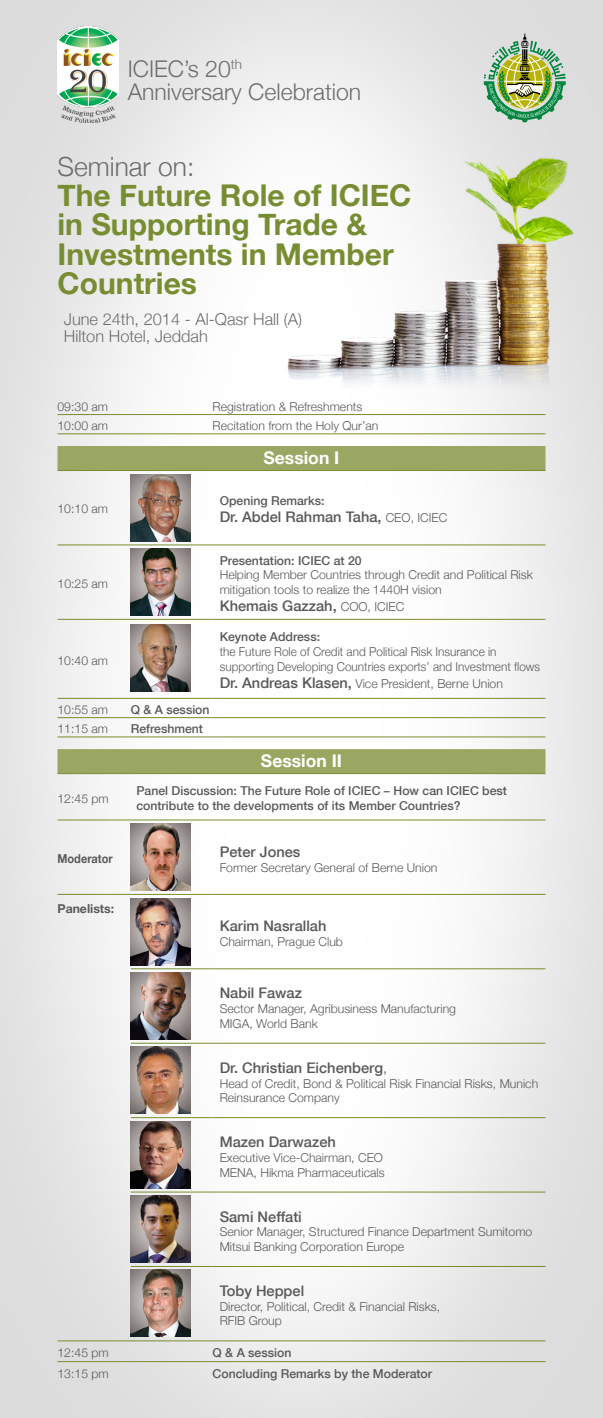
<style>
.page{position:relative;width:603px;height:1418px;background:#fff}
.page>*{position:absolute;margin:0;border:0;box-sizing:border-box;transform-origin:0 0}
.t1{font:700 30px/29.5px "Helvetica Neue";color:#778d31}
.t2{font:300 26.4px "Helvetica Neue";color:#6d6e71}
.t3{font:300 23px/22.8px "Helvetica Neue";color:#6d6e71}
.t4{font:700 17.5px "Helvetica Neue";color:#fff}
.t5{font:300 16.4px/17.5px "Helvetica Neue";color:#6d6e71}
.t6{font:500 14.6px "Helvetica Neue";color:#58595b}
.t7{font:300 12.25px/14.7px "Helvetica Neue";color:#58595b}
.t8{font:500 12.25px/14.7px "Helvetica Neue";color:#58595b}
.t9{font:300 12.25px/14.7px "Helvetica Neue";color:#58595b;scale:.96 1}
.t10{font:700 12.25px "Helvetica Neue";color:#58595b}
.t11{font:700 12.25px "Helvetica Neue";color:#58595b;scale:.9 1}
.s1{font-weight:300;font-size:12.25px}
.s2{font-weight:500;font-size:14.6px}
.s3{font-weight:300}
</style>
<div class="page">
<img style="left:0;top:0;width:602px;height:1417px">
<svg style="left:57px;top:446px;width:488px;height:327px"></svg>
<hr style="left:57px;top:414px;width:74px;height:1px;background:#778d31">
<hr style="left:131px;top:414px;width:81px;height:1px;background:#778d31">
<hr style="left:212px;top:414px;width:333px;height:1px;background:#778d31">
<hr style="left:57px;top:470px;width:74px;height:1px;background:#778d31">
<hr style="left:131px;top:470px;width:81px;height:1px;background:#778d31">
<hr style="left:212px;top:470px;width:333px;height:1px;background:#778d31">
<hr style="left:57px;top:619px;width:74px;height:1px;background:#778d31">
<hr style="left:131px;top:619px;width:81px;height:1px;background:#778d31">
<hr style="left:212px;top:619px;width:333px;height:1px;background:#778d31">
<hr style="left:57px;top:717px;width:74px;height:1px;background:#778d31">
<hr style="left:131px;top:717px;width:81px;height:1px;background:#778d31">
<hr style="left:212px;top:717px;width:333px;height:1px;background:#778d31">
<hr style="left:57px;top:773px;width:74px;height:1px;background:#778d31">
<hr style="left:131px;top:773px;width:81px;height:1px;background:#778d31">
<hr style="left:212px;top:773px;width:333px;height:1px;background:#778d31">
<hr style="left:57px;top:894px;width:74px;height:1px;background:#778d31">
<hr style="left:131px;top:894px;width:81px;height:1px;background:#778d31">
<hr style="left:212px;top:894px;width:333px;height:1px;background:#778d31">
<hr style="left:131px;top:968px;width:81px;height:1px;background:#778d31">
<hr style="left:212px;top:968px;width:333px;height:1px;background:#778d31">
<hr style="left:131px;top:1042px;width:81px;height:1px;background:#778d31">
<hr style="left:212px;top:1042px;width:333px;height:1px;background:#778d31">
<hr style="left:131px;top:1117px;width:81px;height:1px;background:#778d31">
<hr style="left:212px;top:1117px;width:333px;height:1px;background:#778d31">
<hr style="left:131px;top:1191px;width:81px;height:1px;background:#778d31">
<hr style="left:212px;top:1191px;width:333px;height:1px;background:#778d31">
<hr style="left:131px;top:1266px;width:81px;height:1px;background:#778d31">
<hr style="left:212px;top:1266px;width:333px;height:1px;background:#778d31">
<hr style="left:57px;top:1361px;width:74px;height:1px;background:#778d31">
<hr style="left:131px;top:1361px;width:81px;height:1px;background:#778d31">
<hr style="left:212px;top:1361px;width:333px;height:1px;background:#778d31">
<hr style="left:57px;top:433px;width:74px;height:1px;background:#778d31">
<hr style="left:131px;top:433px;width:81px;height:1px;background:#778d31">
<hr style="left:212px;top:433px;width:333px;height:1px;background:#778d31">
<hr style="left:57px;top:544px;width:74px;height:1px;background:#778d31">
<hr style="left:131px;top:544px;width:81px;height:1px;background:#778d31">
<hr style="left:212px;top:544px;width:333px;height:1px;background:#778d31">
<hr style="left:57px;top:698px;width:74px;height:1px;background:#778d31">
<hr style="left:131px;top:698px;width:81px;height:1px;background:#778d31">
<hr style="left:212px;top:698px;width:333px;height:1px;background:#778d31">
<hr style="left:57px;top:736px;width:74px;height:1px;background:#778d31">
<hr style="left:131px;top:736px;width:81px;height:1px;background:#778d31">
<hr style="left:212px;top:736px;width:333px;height:1px;background:#778d31">
<hr style="left:57px;top:819px;width:74px;height:1px;background:#778d31">
<hr style="left:131px;top:819px;width:81px;height:1px;background:#778d31">
<hr style="left:212px;top:819px;width:333px;height:1px;background:#778d31">
<hr style="left:57px;top:1340px;width:74px;height:1px;background:#778d31">
<hr style="left:131px;top:1340px;width:81px;height:1px;background:#778d31">
<hr style="left:212px;top:1340px;width:333px;height:1px;background:#778d31">
<img style="left:130px;top:1121px;width:60px;height:67px">
<img style="left:57px;top:26px;width:62px;height:96px">
<img style="left:130px;top:1269px;width:60px;height:67px">
<img style="left:130px;top:1195px;width:60px;height:67px">
<img style="left:130px;top:1046px;width:60px;height:67px">
<img style="left:130px;top:972px;width:60px;height:67px">
<img style="left:130px;top:898px;width:60px;height:67px">
<img style="left:130px;top:823px;width:60px;height:67px">
<img style="left:130px;top:624px;width:60px;height:67px">
<img style="left:130px;top:548px;width:60px;height:67px">
<img style="left:130px;top:474px;width:60px;height:67px">
<svg style="left:483px;top:33px;width:82px;height:89px;background:#a1bd90"></svg>
<h3 class="t3" style="left:128px;top:57px;width:235px">ICIEC’s 20<sup>th<br></sup>Anniversary Celebration</h3>
<h2 class="t2" style="left:57px;top:151px;width:138px">Seminar on:</h2>
<h1 class="t1" style="left:57px;top:179px;width:355px">The Future Role of ICIEC in Supporting Trade &amp;<br>Investments in Member<br>Countries</h1>
<h3 class="t5" style="left:64px;top:310px;width:239px">June 24th, 2014 - Al-Qasr Hall (A)<br>Hilton Hotel, Jeddah</h3>
<p class="t7" style="left:57px;top:399px;width:52px">09:30 am</p>
<p class="t7" style="left:212px;top:399px;width:151px">Registration &amp; Refreshments</p>
<p class="t7" style="left:57px;top:418px;width:52px">10:00 am</p>
<p class="t7" style="left:212px;top:418px;width:167px">Recitation from the Holy Qur’an</p>
<h3 class="t4" style="left:263px;top:447px;width:77px">Session I</h3>
<p class="t7" style="left:57px;top:501px;width:52px">10:10 am</p>
<p class="t8" style="left:219px;top:493px;width:106px">Opening Remarks:</p>
<p class="t6" style="left:219px;top:508px;width:229px">Dr. Abdel Rahman Taha, <span class="s1">CEO, ICIEC</span></p>
<p class="t7" style="left:57px;top:576px;width:52px">10:25 am</p>
<p class="t7" style="left:57px;top:652px;width:52px">10:40 am</p>
<p class="t7" style="left:57px;top:702px;width:52px">10:55 am</p>
<p class="t8" style="left:131px;top:702px;width:80px">Q &amp; A session</p>
<p class="t7" style="left:57px;top:721px;width:52px">11:15 am</p>
<p class="t8" style="left:131px;top:721px;width:74px">Refreshment</p>
<p class="t8" style="left:219px;top:552px;width:143px">Presentation: ICIEC at 20</p>
<p class="t7" style="left:219px;top:567px;width:314px">Helping Member Countries through Credit and Political Risk mitigation tools to realize the 1440H vision</p>
<p class="t6" style="left:219px;top:597px;width:186px">Khemais Gazzah, <span class="s1">COO, ICIEC</span></p>
<p class="t8" style="left:219px;top:629px;width:102px">Keynote Address:</p>
<p class="t9" style="left:219px;top:644px;width:335px">the Future Role of Credit and Political Risk Insurance in supporting Developing Countries exports’ and Investment flows</p>
<p class="t7" style="left:219px;top:676px;width:285px"><span class="s2">Dr. Andreas Klasen,</span> Vice President, Berne Union</p>
<h3 class="t4" style="left:261px;top:750px;width:82px">Session II</h3>
<p class="t7" style="left:57px;top:790px;width:53px">12:45 pm</p>
<p class="t8" style="left:136px;top:783px;width:372px">Panel Discussion: The Future Role of ICIEC – How can ICIEC best contribute to the developments of its Member Countries?</p>
<p class="t11" style="left:57px;top:851px;width:63px">Moderator</p>
<p class="t10" style="left:57px;top:901px;width:58px">Panelists:</p>
<p class="t6" style="left:219px;top:843px;width:82px">Peter Jones</p>
<p class="t7" style="left:219px;top:859px;width:219px">Former Secretary General of Berne Union</p>
<p class="t6" style="left:219px;top:917px;width:108px">Karim Nasrallah</p>
<p class="t7" style="left:219px;top:934px;width:125px">Chairman, Prague Club</p>
<p class="t6" style="left:219px;top:984px;width:84px">Nabil Fawaz</p>
<p class="t7" style="left:219px;top:1001px;width:238px">Sector Manager, Agribusiness Manufacturing<br>MIGA, World Bank</p>
<p class="t6" style="left:219px;top:1058px;width:169px">Dr. Christian Eichenberg<span class="s3">,</span></p>
<p class="t7" style="left:219px;top:1075px;width:320px">Head of Credit, Bond &amp; Political Risk Financial Risks, Munich<br>Reinsurance Company</p>
<p class="t6" style="left:219px;top:1133px;width:118px">Mazen Darwazeh</p>
<p class="t7" style="left:219px;top:1149px;width:166px">Executive Vice-Chairman, CEO<br>MENA, Hikma Pharmaceuticals</p>
<p class="t6" style="left:219px;top:1207px;width:83px">Sami Neffati</p>
<p class="t7" style="left:219px;top:1224px;width:314px">Senior Manager, Structured Finance Department Sumitomo<br>Mitsui Banking Corporation Europe</p>
<p class="t6" style="left:219px;top:1281px;width:86px">Toby Heppel</p>
<p class="t7" style="left:219px;top:1298px;width:222px">Director, Political, Credit &amp; Financial Risks,<br>RFIB Group</p>
<p class="t7" style="left:57px;top:1345px;width:53px">12:45 pm</p>
<p class="t8" style="left:212px;top:1345px;width:80px">Q &amp; A session</p>
<p class="t7" style="left:57px;top:1365px;width:53px">13:15 pm</p>
<p class="t8" style="left:212px;top:1365px;width:221px">Concluding Remarks by the Moderator</p>
</div>
